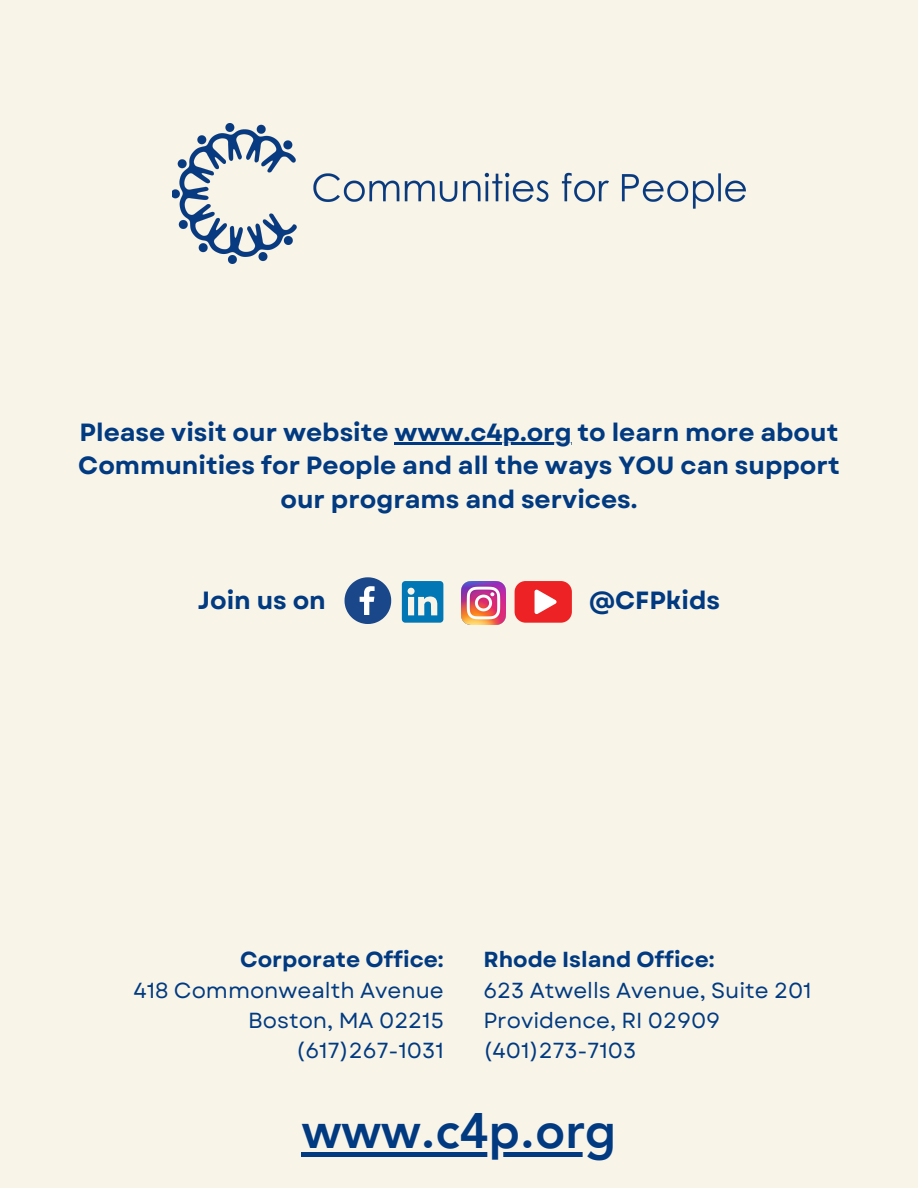
<style>
.page{position:relative;width:918px;height:1188px;background:#f8f5e8}
.page>*{position:absolute;margin:0;border:0;box-sizing:border-box;transform-origin:0 0}
.t1{font:800 49.8px "Avenir LT Pro";color:#013a81}
.t2{font:700 24.9px/33.8px "Garet";color:#013a81;text-align:center}
.t3{font:21.75px "Garet";color:#013a81}
.t4{font:700 21.75px "Garet";color:#013a81}
</style>
<div class="page">
<img style="left:172px;top:123px;width:574px;height:141px">
<hr style="left:395px;top:443px;width:177px;height:2px;background:#013a81">
<svg style="left:345px;top:577px;width:46px;height:47px"></svg>
<img style="left:461px;top:581px;width:44px;height:44px">
<svg style="left:402px;top:581px;width:41px;height:42px"></svg>
<div style="left:515px;top:581px;width:57px;height:42px;background:#ed2224;border-radius:11px"></div>
<svg style="left:535px;top:589px;width:22px;height:25px"></svg>
<svg style="left:302px;top:1152px;width:281px;height:4px"></svg>
<p class="t2" style="left:78px;top:415px;width:763px">Please visit our website www.c4p.org to learn more about<br>Communities for People and all the ways YOU can support our programs and services.</p>
<p class="t2" style="left:198px;top:584px;width:130px">Join us on</p>
<p class="t2" style="left:589px;top:584px;width:133px">@CFPkids</p>
<p class="t4" style="left:240px;top:944px;width:205px">Corporate Office:</p>
<p class="t3" style="left:133px;top:974px;width:312px">418 Commonwealth Avenue</p>
<p class="t3" style="left:248px;top:1005px;width:197px">Boston, MA 02215</p>
<p class="t3" style="left:296px;top:1035px;width:149px">(617)267-1031</p>
<p class="t4" style="left:483px;top:944px;width:233px">Rhode Island Office:</p>
<p class="t3" style="left:483px;top:974px;width:330px">623 Atwells Avenue, Suite 201</p>
<p class="t3" style="left:483px;top:1005px;width:238px">Providence, RI 02909</p>
<p class="t3" style="left:483px;top:1035px;width:154px">(401)273-7103</p>
<p class="t1" style="left:302px;top:1111px;width:316px">www.c4p.org</p>
</div>
